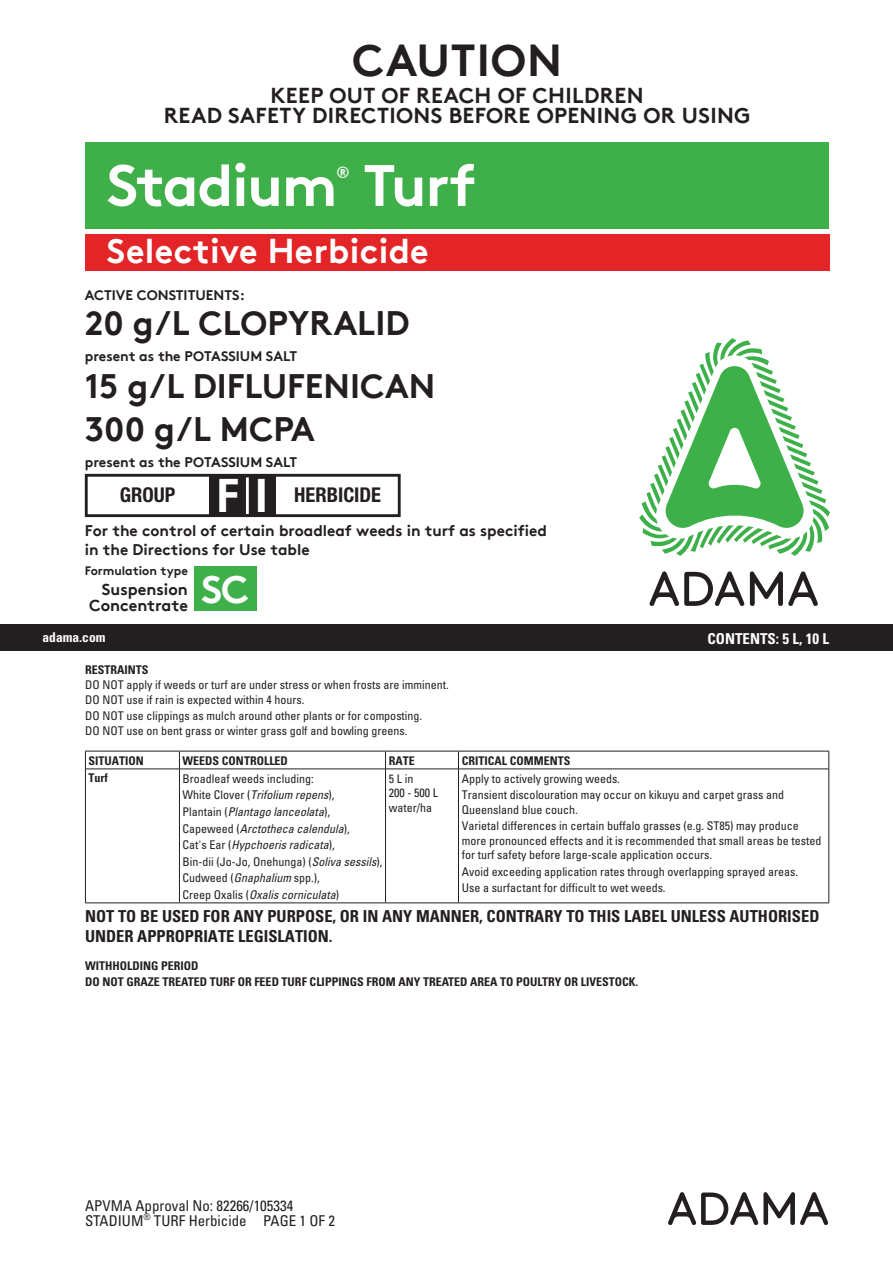
<style>
.page{position:relative;width:893px;height:1263px;background:#fff}
.page>*{position:absolute;margin:0;border:0;box-sizing:border-box;transform-origin:0 0}
.t1{font:700 58.35px "Brown TT";letter-spacing:-.02em;color:#fff}
.t2{font:700 condensed 46.35px "Helvetica Neue";color:#fff}
.t3{font:700 44.85px "Brown TT";letter-spacing:.02em;color:#231f20}
.t4{font:700 38.85px "Brown TT";color:#fff}
.t5{font:700 34.5px "Brown TT";letter-spacing:.01em;color:#fff}
.t6{font:700 33.9px/42.8px "Brown TT";color:#231f20}
.t7{font:700 21.6px/20.1px "Brown TT";letter-spacing:.015em;color:#231f20;text-align:center}
.t8{font:700 condensed 20.4px "Helvetica Neue";color:#231f20}
.t9{font:700 condensed 16.5px/19.8px "Univers";color:#231f20}
.t10{font:700 16.35px "Brown TT";color:#fff}
.t11{font:700 16.2px/16.2px "Brown TT";color:#231f20;text-align:right}
.t12{font:700 15.45px/18.6px "Brown TT";color:#231f20}
.t13{font:700 condensed 15px "Univers";color:#fff}
.t14{font:condensed 14.85px/15.8px "Univers";color:#231f20}
.t15{font:700 13.95px "Brown TT";color:#231f20}
.t16{font:700 condensed 13.5px "Univers";color:#fff}
.t17{font:700 12.3px "Brown TT";color:#231f20}
.t18{font:condensed 12px/16.5px "Univers";color:#231f20}
.t19{font:700 condensed 12px/15.6px "Univers";color:#231f20}
.s1{font-style:italic}
</style>
<div class="page">
<svg style="left:668px;top:1192px;width:160px;height:33px"></svg>
<div style="left:86px;top:142px;width:743px;height:86px;background:#3eaf49"></div>
<div style="left:85px;top:234px;width:744px;height:36px;background:#e42527"></div>
<hr style="left:85px;top:751px;width:94px;height:1px;background:#231f20">
<svg style="left:85px;top:751px;width:1px;height:18px"></svg>
<hr style="left:179px;top:751px;width:207px;height:1px;background:#231f20">
<hr style="left:386px;top:751px;width:72px;height:1px;background:#231f20">
<hr style="left:458px;top:751px;width:371px;height:1px;background:#231f20">
<svg style="left:828px;top:751px;width:1px;height:18px"></svg>
<hr style="left:85px;top:769px;width:1px;height:133px;background:#231f20">
<hr style="left:828px;top:769px;width:1px;height:133px;background:#231f20">
<hr style="left:85px;top:902px;width:94px;height:1px;background:#231f20">
<hr style="left:179px;top:902px;width:207px;height:1px;background:#231f20">
<hr style="left:386px;top:902px;width:72px;height:1px;background:#231f20">
<hr style="left:458px;top:902px;width:371px;height:1px;background:#231f20">
<svg style="left:179px;top:751px;width:1px;height:18px"></svg>
<svg style="left:385px;top:751px;width:1px;height:18px"></svg>
<svg style="left:458px;top:751px;width:1px;height:18px"></svg>
<hr style="left:86px;top:769px;width:93px;height:1px;background:#231f20">
<hr style="left:179px;top:769px;width:207px;height:1px;background:#231f20">
<hr style="left:179px;top:769px;width:1px;height:133px;background:#231f20">
<hr style="left:386px;top:769px;width:72px;height:1px;background:#231f20">
<hr style="left:385px;top:769px;width:1px;height:133px;background:#231f20">
<hr style="left:458px;top:769px;width:370px;height:1px;background:#231f20">
<hr style="left:458px;top:769px;width:1px;height:133px;background:#231f20">
<div style="left:0;top:625px;width:893px;height:26px;background:#231f20"></div>
<svg style="left:650px;top:571px;width:94px;height:35px"></svg>
<svg style="left:750px;top:571px;width:68px;height:35px"></svg>
<svg style="left:639px;top:338px;width:191px;height:218px"></svg>
<div style="left:194px;top:567px;width:63px;height:44px;background:#3eb049"></div>
<div style="left:247px;top:475px;width:28px;height:40px;background:#231f20"></div>
<div style="left:209px;top:475px;width:38px;height:40px;background:#231f20"></div>
<hr style="left:246px;top:477px;width:3px;height:37px;background:#fff">
<div style="left:85px;top:474px;width:316px;height:43px;border:3px solid #231f20"></div>
<h3 class="t3" style="left:352px;top:33px;width:211px">CAUTION</h3>
<h3 class="t7" style="left:164px;top:85px;width:588px">KEEP OUT OF REACH OF CHILDREN<br>READ SAFETY DIRECTIONS BEFORE OPENING OR USING</h3>
<h1 class="t1" style="left:107px;top:150px;width:371px">Stadium Turf</h1>
<h3 class="t10" style="left:336px;top:162px;width:15px">®</h3>
<h3 class="t5" style="left:107px;top:230px;width:323px">Selective Herbicide</h3>
<p class="t15" style="left:85px;top:287px;width:162px">ACTIVE CONSTITUENTS:</p>
<h3 class="t6" style="left:85px;top:301px;width:326px">20 g/L CLOPYRALID</h3>
<p class="t15" style="left:85px;top:348px;width:214px">present as the POTASSIUM SALT</p>
<h3 class="t6" style="left:85px;top:365px;width:352px">15 g/L DIFLUFENICAN<br>300 g/L MCPA</h3>
<p class="t15" style="left:85px;top:453px;width:214px">present as the POTASSIUM SALT</p>
<h2 class="t2" style="left:217px;top:467px;width:52px">F I</h2>
<h3 class="t8" style="left:120px;top:482px;width:57px">GROUP</h3>
<h3 class="t8" style="left:294px;top:482px;width:88px">HERBICIDE</h3>
<p class="t12" style="left:85px;top:521px;width:464px">For the control of certain broadleaf weeds in turf as specified in the Directions for Use table</p>
<p class="t17" style="left:85px;top:564px;width:105px">Formulation type</p>
<h3 class="t11" style="left:89px;top:581px;width:100px">Suspension<br>Concentrate</h3>
<h3 class="t4" style="left:201px;top:566px;width:49px">SC</h3>
<p class="t16" style="left:43px;top:628px;width:64px">adama.com</p>
<p class="t13" style="left:708px;top:630px;width:123px">CONTENTS: 5 L, 10 L</p>
<p class="t19" style="left:85px;top:662px;width:65px">RESTRAINTS</p>
<p class="t18" style="left:85px;top:677px;width:365px;line-height:15.1px">DO NOT apply if weeds or turf are under stress or when frosts are imminent.<br>DO NOT use if rain is expected within 4 hours.<br>DO NOT use clippings as mulch around other plants or for composting.<br>DO NOT use on bent grass or winter grass golf and bowling greens.</p>
<p class="t19" style="left:89px;top:752px;width:57px">SITUATION</p>
<p class="t19" style="left:183px;top:752px;width:107px">WEEDS CONTROLLED</p>
<p class="t19" style="left:389px;top:752px;width:28px">RATE</p>
<p class="t19" style="left:462px;top:752px;width:110px">CRITICAL COMMENTS</p>
<p class="t19" style="left:89px;top:770px;width:21px">Turf</p>
<p class="t18" style="left:183px;top:770px;width:201px">Broadleaf weeds including:<br>White Clover (<span class="s1">Trifolium repens</span>),<br>Plantain (<span class="s1">Plantago lanceolata</span>), Capeweed (<span class="s1">Arctotheca calendula</span>),<br>Cat's Ear (<span class="s1">Hypchoeris radicata</span>),<br>Bin-dii (Jo-Jo, Onehunga) (<span class="s1">Soliva sessils</span>), Cudweed (<span class="s1">Gnaphalium</span> spp.),<br>Creep Oxalis (<span class="s1">Oxalis corniculata</span>)</p>
<p class="t18" style="left:389px;top:771px;width:51px;line-height:14.4px">5 L in<br>200 - 500 L water/ha</p>
<p class="t18" style="left:462px;top:770px;width:324px">Apply to actively growing weeds.<br>Transient discolouration may occur on kikuyu and carpet grass and</p>
<p class="t18" style="left:462px;top:801px;width:339px">Queensland blue couch.<br>Varietal differences in certain buffalo grasses (e.g. ST85) may produce</p>
<p class="t18" style="left:462px;top:833px;width:361px;line-height:14.4px">more pronounced effects and it is recommended that small areas be tested for turf safety before large-scale application occurs.</p>
<p class="t18" style="left:462px;top:863px;width:338px">Avoid exceeding application rates through overlapping sprayed areas.<br>Use a surfactant for difficult to wet weeds.</p>
<h3 class="t9" style="left:85px;top:906px;width:736px">NOT TO BE USED FOR ANY PURPOSE, OR IN ANY MANNER, CONTRARY TO THIS LABEL UNLESS AUTHORISED<br>UNDER APPROPRIATE LEGISLATION.</h3>
<p class="t19" style="left:85px;top:958px;width:555px">WITHHOLDING PERIOD<br>DO NOT GRAZE TREATED TURF OR FEED TURF CLIPPINGS FROM ANY TREATED AREA TO POULTRY OR LIVESTOCK.</p>
<p class="t14" style="left:85px;top:1197px;width:252px">APVMA Approval No: 82266/105334<br>STADIUM<sup>®</sup> TURF Herbicide PAGE 1 OF 2</p>
</div>
